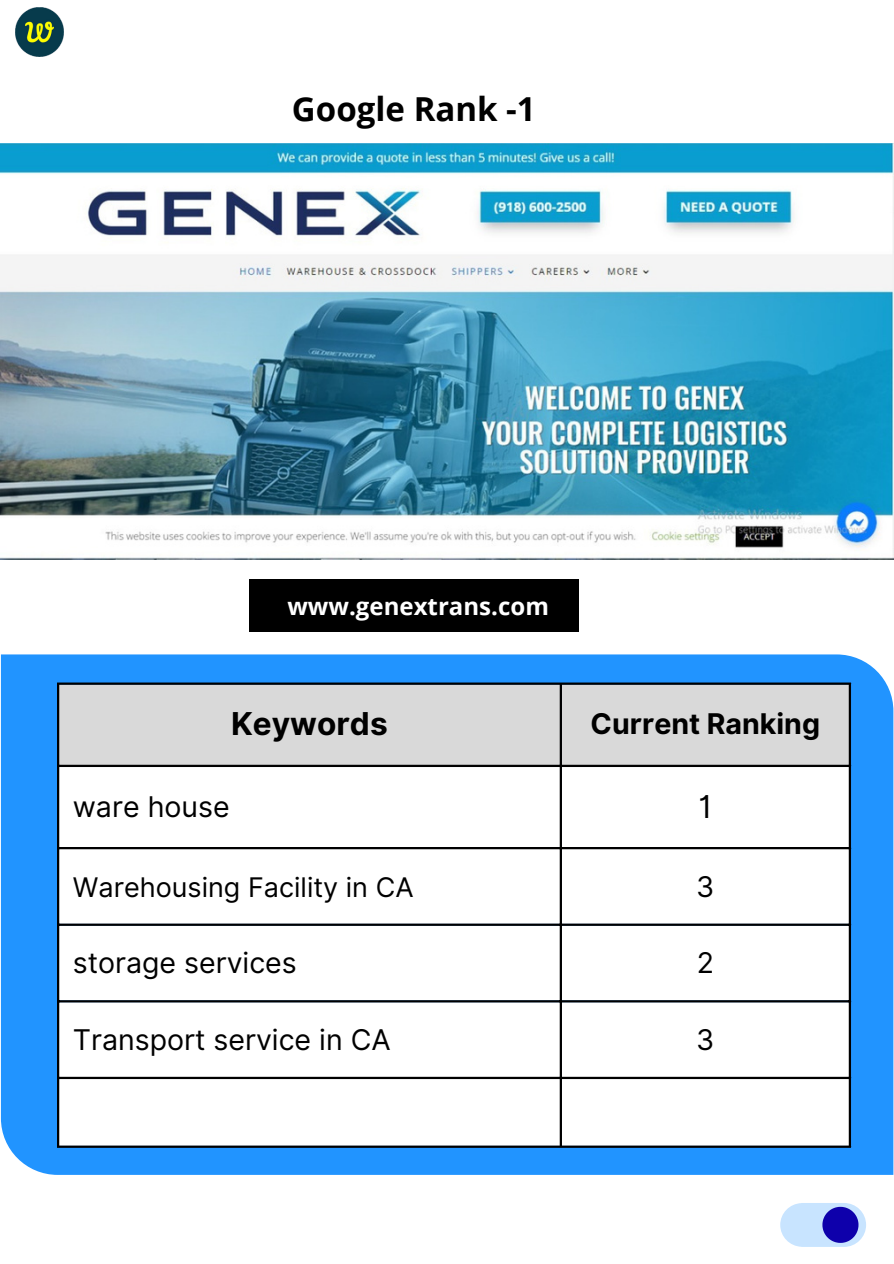
<style>
.page{position:relative;width:894px;height:1264px;background:#fff}
.page>*{position:absolute;margin:0;border:0;box-sizing:border-box;transform-origin:0 0}
.t1{font:700 33px "Open Sans";color:#000}
.t2{font:700 31.5px "Inter";color:#000}
.t3{font:31.5px "Inter";color:#000}
.t4{font:28.5px "Inter";color:#000}
.t5{font:700 28.5px "Inter";color:#000}
.t6{font:27px "Inter";color:#000}
.t7{font:700 24px "Open Sans";color:#fff}
</style>
<div class="page">
<div style="left:249px;top:578px;width:329px;height:53px;background:#000"></div>
<div style="left:1px;top:654px;width:892px;height:520px;background:#2194ff"></div>
<img style="left:0;top:144px;width:893px;height:415px">
<div style="left:59px;top:684px;width:789px;height:80px;background:#d9d9d9"></div>
<svg style="left:59px;top:767px;width:789px;height:378px"></svg>
<hr style="left:57px;top:684px;width:2px;height:461px;background:#000">
<hr style="left:559px;top:684px;width:3px;height:461px;background:#000">
<hr style="left:848px;top:684px;width:2px;height:461px;background:#000">
<hr style="left:57px;top:682px;width:793px;height:2px;background:#000">
<hr style="left:57px;top:764px;width:793px;height:3px;background:#000">
<hr style="left:57px;top:847px;width:793px;height:2px;background:#000">
<hr style="left:57px;top:923px;width:793px;height:2px;background:#000">
<hr style="left:57px;top:1000px;width:793px;height:2px;background:#000">
<hr style="left:57px;top:1076px;width:793px;height:3px;background:#000">
<hr style="left:57px;top:1145px;width:793px;height:2px;background:#000">
<img style="left:15px;top:8px;width:49px;height:48px">
<div style="left:780px;top:1202px;width:85px;height:44px;background:#c8e4ff;border-radius:22px"></div>
<svg style="left:822px;top:1206px;width:36px;height:36px"></svg>
<p class="t1" style="left:292px;top:86px;width:245px">Google Rank -1</p>
<p class="t7" style="left:287px;top:589px;width:263px">www.genextrans.com</p>
<p class="t2" style="left:231px;top:705px;width:158px">Keywords</p>
<p class="t5" style="left:590px;top:707px;width:231px">Current Ranking</p>
<p class="t4" style="left:73px;top:789px;width:158px">ware house</p>
<p class="t3" style="left:698px;top:787px;width:15px">1</p>
<p class="t6" style="left:73px;top:870px;width:342px">Warehousing Facility in CA</p>
<p class="t4" style="left:696px;top:869px;width:20px">3</p>
<p class="t4" style="left:73px;top:945px;width:225px">storage services</p>
<p class="t4" style="left:696px;top:945px;width:19px">2</p>
<p class="t4" style="left:73px;top:1022px;width:319px">Transport service in CA</p>
<p class="t4" style="left:696px;top:1022px;width:20px">3</p>
</div>
